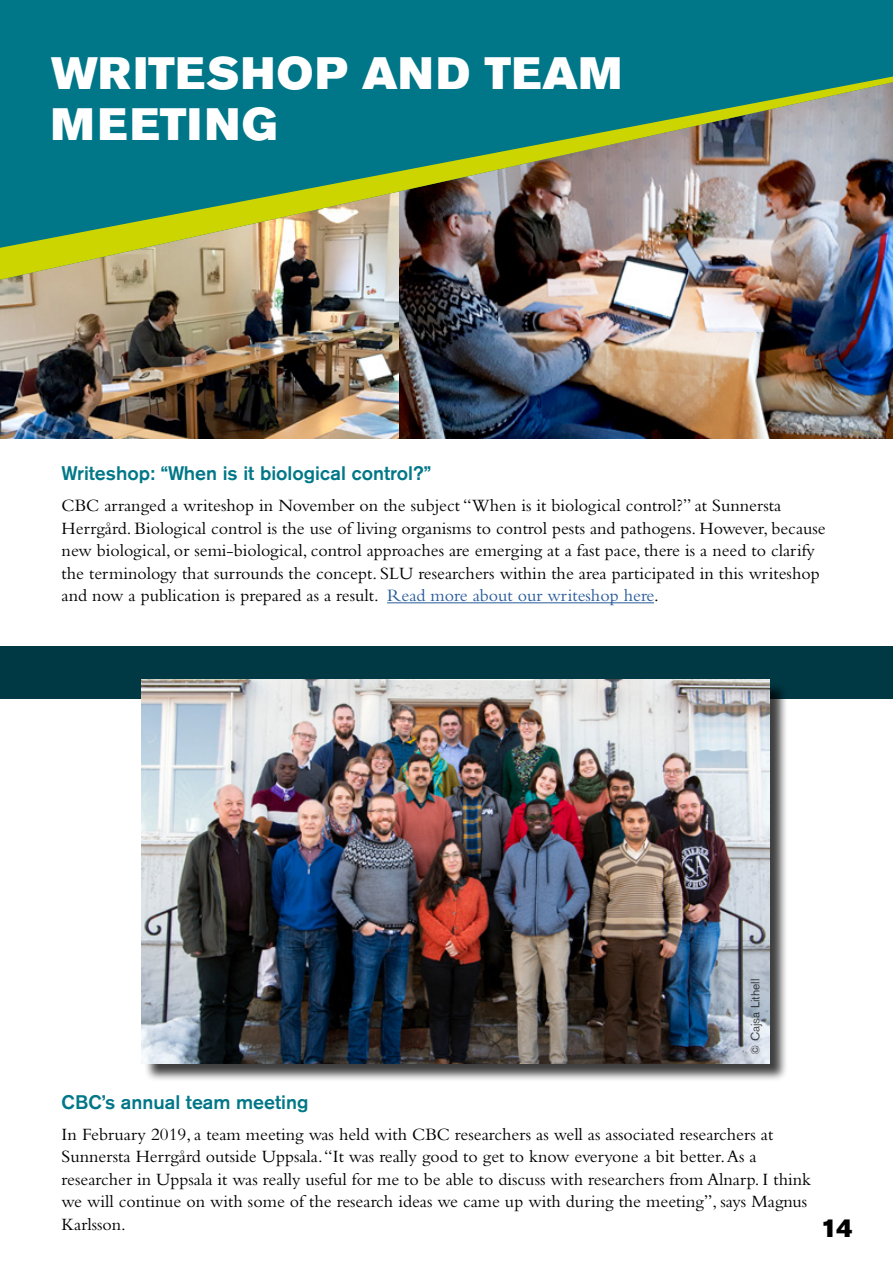
<style>
.page{position:relative;width:893px;height:1263px;background:#fff}
.page>*{position:absolute;margin:0;border:0;box-sizing:border-box;transform-origin:0 0}
.t1{font:45px/51px "Akzidenz Grotesk Std Super";letter-spacing:.03em;color:#fff}
.t2{font:25.5px "Akzidenz Grotesk Std Super";color:#000}
.t3{font:500 19.5px "Akzidenz Grotesk Std";color:#078}
.t4{font:18px/22.5px "Bembo Std";color:#000}
.t5{font:12px "Akzidenz Grotesk Std";color:#000}
.s1{color:#275b9b}
</style>
<div class="page">
<img style="left:0;top:280px;width:400px;height:158px">
<img style="left:400px;top:280px;width:493px;height:158px">
<div style="left:0;top:0;width:893px;height:77px;background:#078"></div>
<img style="left:0;top:77px;width:893px;height:203px">
<hr style="left:387px;top:602px;width:267px;height:1px;background:#275b9b">
<div style="left:0;top:646px;width:893px;height:52px;background:#003843"></div>
<div style="left:144px;top:682px;width:644px;height:400px;background:#000;opacity:.75"></div>
<img style="left:142px;top:680px;width:627px;height:383px">
<h1 class="t1" style="left:51px;top:48px;width:572px">WRITESHOP AND TEAM<br>MEETING</h1>
<p class="t3" style="left:62px;top:461px;width:371px">Writeshop: “When is it biological control?”</p>
<p class="t4" style="left:62px;top:494px;width:766px">CBC arranged a writeshop in November on the subject “When is it biological control?” at Sunnersta Herrgård. Biological control is the use of living organisms to control pests and pathogens. However, because new biological, or semi-biological, control approaches are emerging at a fast pace, there is a need to clarify the terminology that surrounds the concept. SLU researchers within the area participated in this writeshop and now a publication is prepared as a result. <span class="s1">Read more about our writeshop here</span>.</p>
<p class="t5" style="left:748px;top:1054px;width:77px;rotate:-90deg">© Cajsa Lithell</p>
<p class="t3" style="left:62px;top:1090px;width:248px">CBC’s annual team meeting</p>
<p class="t4" style="left:62px;top:1122px;width:751px">In February 2019, a team meeting was held with CBC researchers as well as associated researchers at Sunnersta Herrgård outside Uppsala. “It was really good to get to know everyone a bit better. As a researcher in Uppsala it was really useful for me to be able to discuss with researchers from Alnarp. I think we will continue on with some of the research ideas we came up with during the meeting”, says Magnus Karlsson.</p>
<h2 class="t2" style="left:821px;top:1214px;width:33px">14</h2>
</div>
